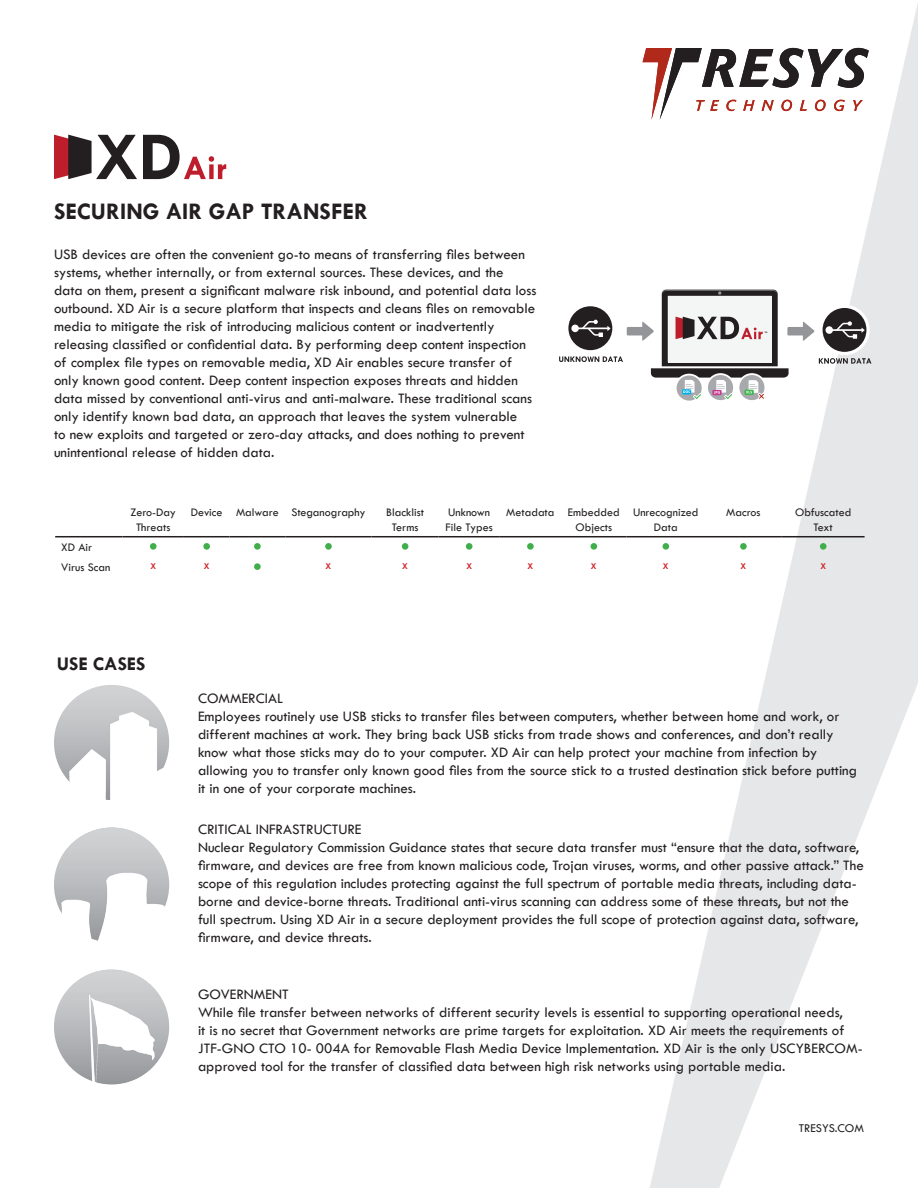
<style>
.page{position:relative;width:918px;height:1188px;background:#fff}
.page>*{position:absolute;margin:0;border:0;box-sizing:border-box;transform-origin:0 0}
.t1{font:700 24px "Tw Cen";color:#231f20}
.t2{font:700 19.5px "Tw Cen";color:#231f20}
.t3{font:15px/18px "Tw Cen";color:#231f20}
.t4{font:12.3px "Tw Cen";color:#231f20}
.t5{font:12px/14.4px "Tw Cen";color:#231f20;text-align:center}
.t6{font:700 9px "Tw Cen";color:#d1232a}
</style>
<div class="page">
<svg style="left:643px;top:48px;width:7px;height:15px"></svg>
<svg style="left:650px;top:3px;width:268px;height:1185px"></svg>
<svg style="left:143px;top:135px;width:83px;height:44px"></svg>
<svg style="left:54px;top:135px;width:83px;height:44px"></svg>
<img style="left:54px;top:685px;width:115px;height:115px;border-radius:58px">
<img style="left:54px;top:827px;width:115px;height:115px;border-radius:58px">
<img style="left:54px;top:969px;width:115px;height:115px;border-radius:58px">
<svg style="left:559px;top:290px;width:312px;height:112px"></svg>
<hr style="left:55px;top:536px;width:68px;height:1px;background:#231f20">
<hr style="left:123px;top:536px;width:61px;height:1px;background:#231f20">
<hr style="left:184px;top:536px;width:45px;height:1px;background:#231f20">
<hr style="left:229px;top:536px;width:56px;height:1px;background:#231f20">
<hr style="left:285px;top:536px;width:87px;height:1px;background:#231f20">
<hr style="left:372px;top:536px;width:67px;height:1px;background:#231f20">
<hr style="left:439px;top:536px;width:61px;height:1px;background:#231f20">
<hr style="left:500px;top:536px;width:61px;height:1px;background:#231f20">
<hr style="left:561px;top:536px;width:66px;height:1px;background:#231f20">
<hr style="left:627px;top:536px;width:78px;height:1px;background:#231f20">
<hr style="left:705px;top:536px;width:77px;height:1px;background:#231f20">
<hr style="left:782px;top:536px;width:83px;height:1px;background:#231f20">
<div style="left:150px;top:543px;width:7px;height:7px;background:#40ae49;border-radius:50%"></div>
<div style="left:203px;top:543px;width:7px;height:7px;background:#40ae49;border-radius:50%"></div>
<div style="left:254px;top:543px;width:7px;height:7px;background:#40ae49;border-radius:50%"></div>
<div style="left:325px;top:543px;width:7px;height:7px;background:#40ae49;border-radius:50%"></div>
<div style="left:402px;top:543px;width:6px;height:7px;background:#40ae49;border-radius:50%"></div>
<div style="left:466px;top:543px;width:6px;height:7px;background:#40ae49;border-radius:50%"></div>
<div style="left:527px;top:543px;width:7px;height:7px;background:#40ae49;border-radius:50%"></div>
<div style="left:591px;top:543px;width:6px;height:7px;background:#40ae49;border-radius:50%"></div>
<div style="left:663px;top:543px;width:6px;height:7px;background:#40ae49;border-radius:50%"></div>
<div style="left:740px;top:543px;width:7px;height:7px;background:#40ae49;border-radius:50%"></div>
<div style="left:820px;top:543px;width:7px;height:7px;background:#40ae49;border-radius:50%"></div>
<div style="left:254px;top:563px;width:7px;height:7px;background:#40ae49;border-radius:50%"></div>
<h1 class="t1" style="left:54px;top:198px;width:315px">SECURING AIR GAP TRANSFER</h1>
<p class="t3" style="left:54px;top:245px;width:484px">USB devices are often the convenient go-to means of transferring files between systems, whether internally, or from external sources. These devices, and the<br>data on them, present a significant malware risk inbound, and potential data loss outbound. XD Air is a secure platform that inspects and cleans files on removable media to mitigate the risk of introducing malicious content or inadvertently releasing classified or confidential data. By performing deep content inspection of complex file types on removable media, XD Air enables secure transfer of only known good content. Deep content inspection exposes threats and hidden data missed by conventional anti-virus and anti-malware. These traditional scans only identify known bad data, an approach that leaves the system vulnerable<br>to new exploits and targeted or zero-day attacks, and does nothing to prevent unintentional release of hidden data.</p>
<p class="t5" style="left:61px;top:537px;width:51px;line-height:20.2px;text-align:left">XD Air<br>Virus Scan</p>
<p class="t5" style="left:131px;top:505px;width:47px">Zero-Day<br>Threats</p>
<p class="t5" style="left:191px;top:505px;width:176px">Device Malware Steganography</p>
<p class="t5" style="left:386px;top:505px;width:39px">Blacklist<br>Terms</p>
<p class="t5" style="left:446px;top:505px;width:49px;text-align:left">Unknown<br>File Types</p>
<p class="t5" style="left:576px;top:505px;width:46px;text-align:left;text-indent:-69px">Metadata Embedded<br>Objects</p>
<p class="t5" style="left:633px;top:505px;width:67px">Unrecognized<br>Data</p>
<p class="t5" style="left:726px;top:505px;width:36px">Macros</p>
<p class="t5" style="left:795px;top:505px;width:58px">Obfuscated<br>Text</p>
<p class="t6" style="left:150px;top:562px;width:7px">X</p>
<p class="t6" style="left:204px;top:562px;width:7px">X</p>
<p class="t6" style="left:326px;top:562px;width:7px">X</p>
<p class="t6" style="left:402px;top:562px;width:7px">X</p>
<p class="t6" style="left:466px;top:562px;width:7px">X</p>
<p class="t6" style="left:528px;top:562px;width:7px">X</p>
<p class="t6" style="left:591px;top:562px;width:7px">X</p>
<p class="t6" style="left:663px;top:562px;width:7px">X</p>
<p class="t6" style="left:741px;top:562px;width:7px">X</p>
<p class="t6" style="left:820px;top:562px;width:7px">X</p>
<h2 class="t2" style="left:57px;top:654px;width:90px">USE CASES</h2>
<p class="t3" style="left:198px;top:689px;width:661px">COMMERCIAL<br>Employees routinely use USB sticks to transfer files between computers, whether between home and work, or different machines at work. They bring back USB sticks from trade shows and conferences, and don’t really know what those sticks may do to your computer. XD Air can help protect your machine from infection by allowing you to transfer only known good files from the source stick to a trusted destination stick before putting it in one of your corporate machines.</p>
<p class="t3" style="left:198px;top:821px;width:667px">CRITICAL INFRASTRUCTURE<br>Nuclear Regulatory Commission Guidance states that secure data transfer must “ensure that the data, software, firmware, and devices are free from known malicious code, Trojan viruses, worms, and other passive attack.” The scope of this regulation includes protecting against the full spectrum of portable media threats, including data&shy;borne and device-borne threats. Traditional anti-virus scanning can address some of these threats, but not the full spectrum. Using XD Air in a secure deployment provides the full scope of protection against data, software, firmware, and device threats.</p>
<p class="t3" style="left:198px;top:985px;width:666px">GOVERNMENT<br>While file transfer between networks of different security levels is essential to supporting operational needs,<br>it is no secret that Government networks are prime targets for exploitation. XD Air meets the requirements of JTF-GNO CTO 10- 004A for Removable Flash Media Device Implementation. XD Air is the only USCYBERCOM&shy;approved tool for the transfer of classified data between high risk networks using portable media.</p>
<p class="t4" style="left:799px;top:1121px;width:67px">TRESYS.COM</p>
</div>
